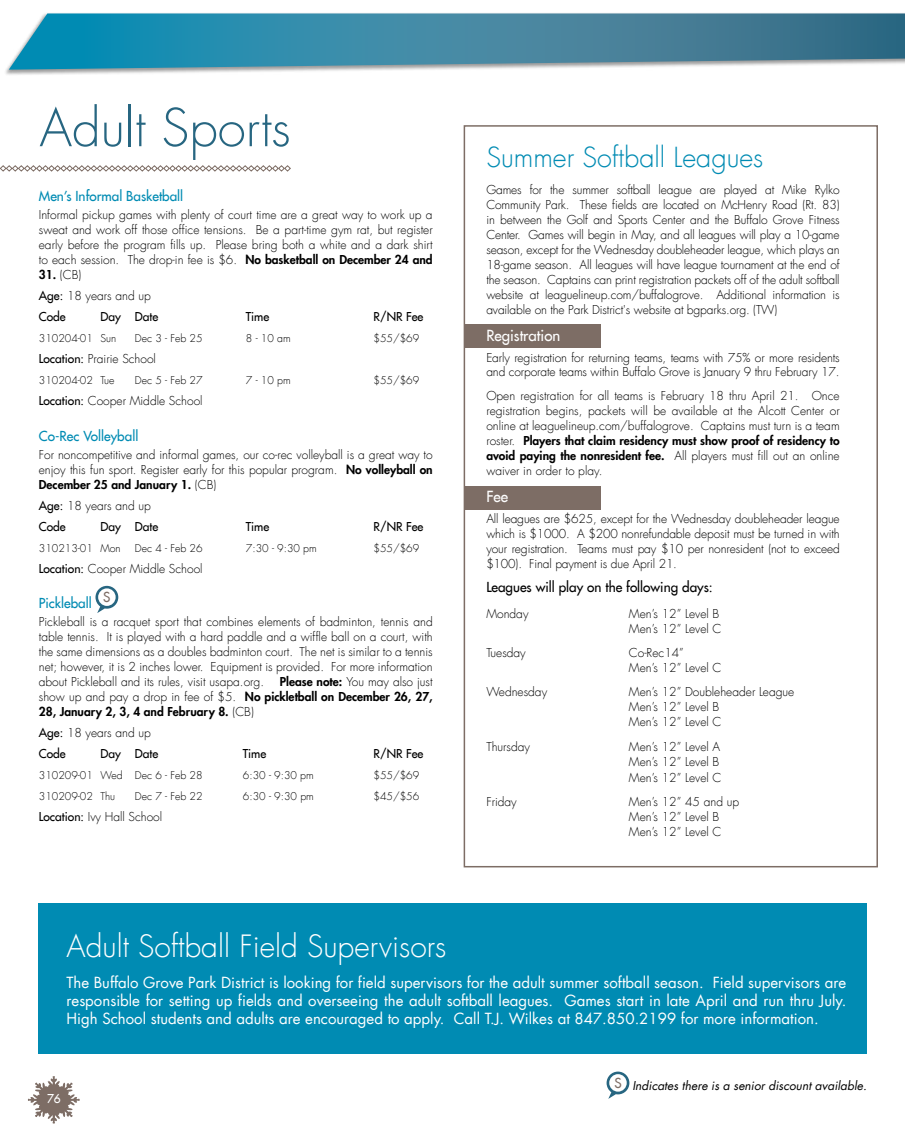
<style>
.page{position:relative;width:905px;height:1148px;background:#fff}
.page>*{position:absolute;margin:0;border:0;box-sizing:border-box;transform-origin:0 0}
.t1{font:300 51px "Futura LT";color:#276681}
.t2{font:300 30px "Futura LT";color:#fff}
.t3{font:300 27px "Futura LT";color:#008bb3}
.t4{font:15px/18px "Futura LT";color:#fff;text-align:justify}
.t5{font:15px "Futura LT";color:#fff}
.t6{font:13.5px "Futura LT";color:#008bb3}
.t7{font:13.5px "Futura LT";color:#000}
.t8{font:13.5px "Futura LT";color:#7d6d65}
.t9{font:300 12px/15px "Futura LT";color:#000}
.t10{font:800 12px/15px "Futura LT";color:#000;text-align:justify}
.t11{font:12px "Futura LT";color:#000}
.t12{font:italic 12px "Futura LT";color:#000}
.t13{font:12px "Futura LT";color:#fff}
.t14{font:300 10.5px "Futura LT";color:#000}
.s1{font-weight:800}
.s2{font-weight:400}
.s3{font-weight:300}
.s4{font-style:normal;font-size:13.5px;color:#7d6d65}
</style>
<div class="page">
<div style="left:4px;top:13px;width:900px;height:63px;background:#000;opacity:.4"></div>
<svg style="left:9px;top:13px;width:895px;height:57px;background:#498fa9"></svg>
<svg style="left:0;top:165px;width:291px;height:7px"></svg>
<svg style="left:95px;top:586px;width:23px;height:27px"></svg>
<div style="left:98px;top:588px;width:18px;height:18px;background:#fff;border-radius:50%"></div>
<div style="left:464px;top:324px;width:137px;height:24px;background:#7d6d65"></div>
<div style="left:464px;top:485px;width:137px;height:24px;background:#7d6d65"></div>
<div style="left:463px;top:125px;width:415px;height:742px;border:2px solid #7d6d65"></div>
<div style="left:38px;top:902px;width:828px;height:151px;background:#008bb3"></div>
<svg style="left:606px;top:1071px;width:23px;height:27px"></svg>
<div style="left:609px;top:1074px;width:17px;height:17px;background:#fff;border-radius:50%"></div>
<svg style="left:28px;top:1076px;width:52px;height:47px"></svg>
<h1 class="t1" style="left:39px;top:97px;width:253px">Adult Sports</h1>
<p class="t6" style="left:39px;top:187px;width:146px">Men’s Informal Basketball</p>
<p class="t9" style="left:39px;top:207px;width:395px;text-align:justify">Informal pickup games with plenty of court time are a great way to work up a sweat and work off those office tensions. Be a part-time gym rat, but register early before the program fills up. Please bring both a white and a dark shirt to each session. The drop-in fee is $6. <span class="s1">No basketball on December 24 and</span></p>
<p class="t9" style="left:39px;top:264px;width:114px;line-height:21px"><span class="s1">31.</span> (CB)<br><span class="s2">Age:</span> 18 years and up<br><span class="s2">Code</span></p>
<p class="t11" style="left:100px;top:309px;width:59px">Day Date</p>
<p class="t11" style="left:246px;top:309px;width:25px">Time</p>
<p class="t11" style="left:373px;top:309px;width:51px">R/NR Fee</p>
<p class="t14" style="left:39px;top:332px;width:79px">310204-01 Sun</p>
<p class="t14" style="left:135px;top:332px;width:69px">Dec 3 - Feb 25</p>
<p class="t14" style="left:246px;top:332px;width:46px">8 - 10 am</p>
<p class="t14" style="left:373px;top:332px;width:47px">$55/$69</p>
<p class="t9" style="left:39px;top:351px;width:119px"><span class="s2">Location:</span> Prairie School</p>
<p class="t14" style="left:39px;top:374px;width:77px">310204-02 Tue</p>
<p class="t14" style="left:135px;top:374px;width:69px">Dec 5 - Feb 27</p>
<p class="t14" style="left:246px;top:374px;width:46px">7 - 10 pm</p>
<p class="t14" style="left:373px;top:374px;width:47px">$55/$69</p>
<p class="t9" style="left:39px;top:393px;width:165px"><span class="s2">Location:</span> Cooper Middle School</p>
<p class="t6" style="left:39px;top:427px;width:101px">Co-Rec Volleyball</p>
<p class="t9" style="left:39px;top:447px;width:395px;text-align:justify">For noncompetitive and informal games, our co-rec volleyball is a great way to enjoy this fun sport. Register early for this popular program. <span class="s1">No volleyball on December 25 and January 1.</span> (CB)</p>
<p class="t9" style="left:39px;top:495px;width:114px;line-height:21px"><span class="s2">Age:</span> 18 years and up<br><span class="s2">Code</span></p>
<p class="t11" style="left:100px;top:518px;width:59px">Day Date</p>
<p class="t11" style="left:246px;top:518px;width:25px">Time</p>
<p class="t11" style="left:373px;top:518px;width:51px">R/NR Fee</p>
<p class="t14" style="left:39px;top:541px;width:83px">310213-01 Mon</p>
<p class="t14" style="left:135px;top:541px;width:69px">Dec 4 - Feb 26</p>
<p class="t14" style="left:246px;top:541px;width:72px">7:30 - 9:30 pm</p>
<p class="t14" style="left:373px;top:541px;width:47px">$55/$69</p>
<p class="t9" style="left:39px;top:561px;width:165px"><span class="s2">Location:</span> Cooper Middle School</p>
<p class="t6" style="left:39px;top:594px;width:54px">Pickleball</p>
<p class="t9" style="left:39px;top:614px;width:395px;text-align:justify">Pickleball is a racquet sport that combines elements of badminton, tennis and table tennis. It is played with a hard paddle and a wiffle ball on a court, with the same dimensions as a doubles badminton court. The net is similar to a tennis net; however, it is 2 inches lower. Equipment is provided. For more information about Pickleball and its rules, visit usapa.org.</p>
<p class="t8" style="left:103px;top:588px;width:9px">S</p>
<p class="t10" style="left:39px;top:674px;width:395px;text-indent:241px">Please note: <span class="s3">You may also just show up and pay a drop in fee of $5.</span> No pickletball on December 26, 27, 28, January 2, 3, 4 and February 8. <span class="s3">(CB)</span></p>
<p class="t9" style="left:39px;top:722px;width:114px;line-height:21px"><span class="s2">Age:</span> 18 years and up<br><span class="s2">Code</span></p>
<p class="t11" style="left:100px;top:746px;width:59px">Day Date</p>
<p class="t11" style="left:243px;top:746px;width:25px">Time</p>
<p class="t11" style="left:373px;top:746px;width:51px">R/NR Fee</p>
<p class="t14" style="left:39px;top:769px;width:165px">310209-01 Wed Dec 6 - Feb 28</p>
<p class="t14" style="left:243px;top:769px;width:72px">6:30 - 9:30 pm</p>
<p class="t14" style="left:373px;top:769px;width:47px">$55/$69</p>
<p class="t14" style="left:39px;top:790px;width:78px">310209-02 Thu</p>
<p class="t14" style="left:135px;top:790px;width:69px">Dec 7 - Feb 22</p>
<p class="t14" style="left:243px;top:790px;width:72px">6:30 - 9:30 pm</p>
<p class="t14" style="left:373px;top:790px;width:47px">$45/$56</p>
<p class="t9" style="left:39px;top:809px;width:125px"><span class="s2">Location:</span> Ivy Hall School</p>
<h3 class="t3" style="left:486px;top:141px;width:278px">Summer Softball Leagues</h3>
<p class="t9" style="left:486px;top:182px;width:355px;text-align:justify">Games for the summer softball league are played at Mike Rylko Community Park. These fields are located on McHenry Road (Rt. 83) in between the Golf and Sports Center and the Buffalo Grove Fitness Center. Games will begin in May, and all leagues will play a 10-game season, except for the Wednesday doubleheader league, which plays an 18-game season. All leagues will have league tournament at the end of the season. Captains can print registration packets off of the adult softball website at leaguelineup.com/buffalogrove. Additional information is available on the Park District's website at bgparks.org. (TW)</p>
<p class="t5" style="left:486px;top:325px;width:75px">Registration</p>
<p class="t9" style="left:486px;top:351px;width:355px;line-height:14.4px">Early registration for returning teams, teams with 75% or more residents and corporate teams within Buffalo Grove is January 9 thru February 17.</p>
<p class="t9" style="left:486px;top:389px;width:355px;text-align:justify">Open registration for all teams is February 18 thru April 21. Once registration begins, packets will be available at the Alcott Center or online at leaguelineup.com/buffalogrove. Captains must turn is a team roster. <span class="s1">Players that claim residency must show proof of residency to avoid paying the nonresident fee.</span> All players must fill out an online waiver in order to play.</p>
<p class="t5" style="left:486px;top:487px;width:23px">Fee</p>
<p class="t9" style="left:486px;top:512px;width:355px;text-align:justify">All leagues are $625, except for the Wednesday doubleheader league which is $1000. A $200 nonrefundable deposit must be turned in with your registration. Teams must pay $10 per nonresident (not to exceed $100). Final payment is due April 21.</p>
<p class="t7" style="left:486px;top:578px;width:228px">Leagues will play on the following days:</p>
<p class="t9" style="left:486px;top:606px;width:44px">Monday</p>
<p class="t9" style="left:629px;top:606px;width:94px">Men’s 12” Level B<br>Men’s 12” Level C</p>
<p class="t9" style="left:486px;top:645px;width:41px">Tuesday</p>
<p class="t9" style="left:629px;top:645px;width:94px">Co-Rec14”<br>Men’s 12” Level C</p>
<p class="t9" style="left:486px;top:684px;width:62px">Wednesday</p>
<p class="t9" style="left:629px;top:684px;width:167px">Men’s 12” Doubleheader League<br>Men’s 12” Level B<br>Men’s 12” Level C</p>
<p class="t9" style="left:486px;top:740px;width:45px">Thursday</p>
<p class="t9" style="left:629px;top:740px;width:94px">Men’s 12” Level A<br>Men’s 12” Level B<br>Men’s 12” Level C</p>
<p class="t9" style="left:486px;top:794px;width:32px">Friday</p>
<p class="t9" style="left:629px;top:794px;width:112px">Men’s 12” 45 and up<br>Men’s 12” Level B<br>Men’s 12” Level C</p>
<h2 class="t2" style="left:66px;top:927px;width:381px">Adult Softball Field Supervisors</h2>
<p class="t4" style="left:66px;top:973px;width:781px">The Buffalo Grove Park District is looking for field supervisors for the adult summer softball season. Field supervisors are responsible for setting up fields and overseeing the adult softball leagues. Games start in late April and run thru July.<br>High School students and adults are encouraged to apply. Call T.J. Wilkes at 847.850.2199 for more information.</p>
<p class="t13" style="left:47px;top:1091px;width:15px">76</p>
<p class="t12" style="left:614px;top:1077px;width:254px"><span class="s4">S</span> Indicates there is a senior discount available.</p>
</div>
